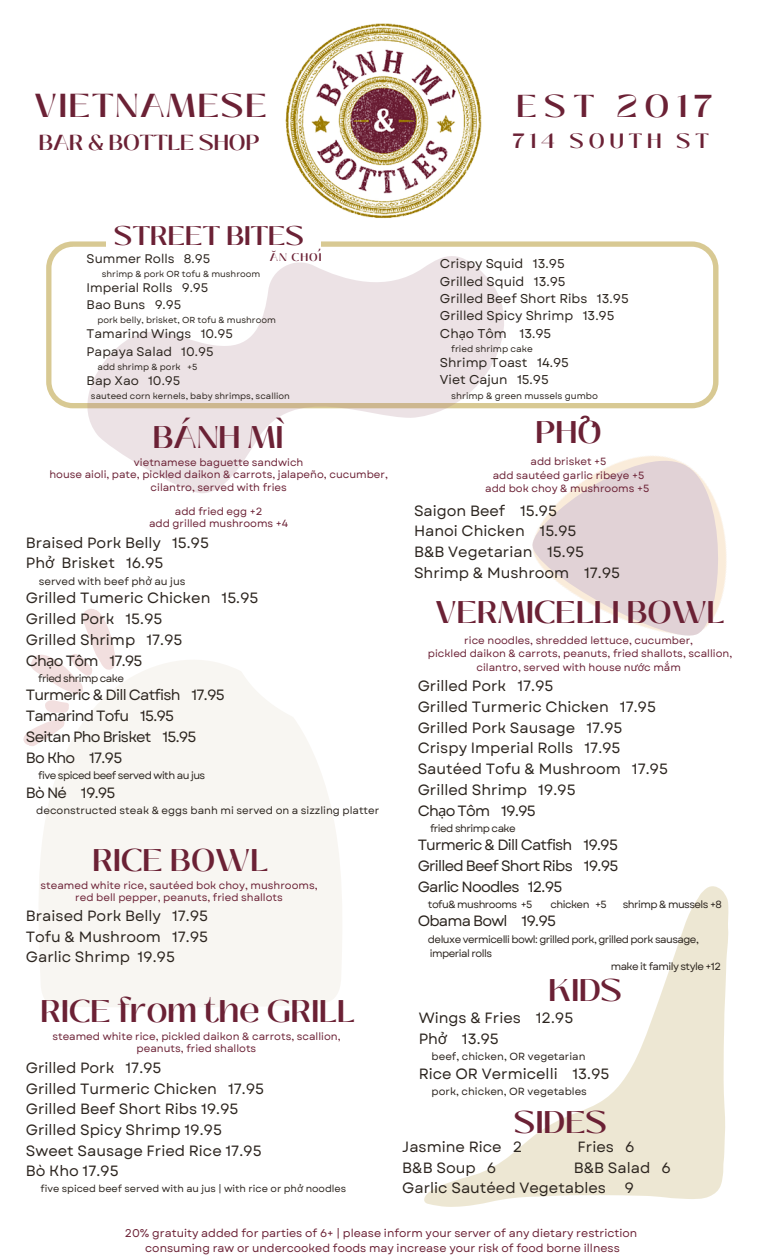
<style>
.page{position:relative;width:765px;height:1260px;background:#fff}
.page>*{position:absolute;margin:0;border:0;box-sizing:border-box;transform-origin:0 0}
.t1{font:42.75px "Be Vietnam";color:#6b2135}
.t2{font:600 33.12px "Black Mango";letter-spacing:.05em;color:#6b2135}
.t3{font:600 31.62px "Black Mango";letter-spacing:.24em;color:#6b2135}
.t4{font:600 31.25px "Black Mango";color:#6b2135}
.t5{font:600 26.88px "Black Mango";color:#6b2135}
.t6{font:600 21.62px "Black Mango";letter-spacing:-.005em;color:#6b2135}
.t7{font:600 20.62px "Black Mango";letter-spacing:.24em;color:#6b2135}
.t8{font:14.88px/20.6px "Garet";color:#2b241e}
.t9{font:14.88px/20.9px "Garet";letter-spacing:-.05em;color:#2b241e}
.t10{font:12.75px/17.4px "Garet";color:#2b241e}
.t11{font:12.5px/17.4px "Garet";color:#2b241e}
.t12{font:11.25px/15px "Garet";color:#6b2135;text-align:center}
.t13{font:600 11px "Black Mango";letter-spacing:.1em;color:#6b2135}
.t14{font:10.38px/12.1px "Garet";color:#6b2135;text-align:center}
.t15{font:10.38px "Garet";letter-spacing:-.05em;color:#2b241e}
.t16{font:10.38px "Garet";color:#2b241e}
.t17{font:9.88px "Garet";color:#2b241e}
.t18{font:9px "Garet";color:#2b241e}
.t19{font:8.75px "Garet";color:#2b241e}
.s1{font-family:"Noto Sans"}
</style>
<div class="page">
<img style="left:285px;top:23px;width:196px;height:196px">
<svg style="left:535px;top:456px;width:192px;height:180px;fill:#e1d2d6"></svg>
<div style="left:39px;top:660px;width:303px;height:347px;background:#f8f6f2"></div>
<svg style="left:23px;top:609px;width:108px;height:155px"></svg>
<svg style="left:424px;top:886px;width:305px;height:321px"></svg>
<svg style="left:46px;top:241px;width:673px;height:167px"></svg>
<div style="left:106px;top:235px;width:215px;height:17px;background:#fff"></div>
<svg style="left:87px;top:256px;width:417px;height:237px;fill:#ece2e5"></svg>
<svg style="left:229px;top:537px;width:306px;height:200px"></svg>
<h2 class="t2" style="left:34px;top:80px;width:235px">VIETNAMESE</h2>
<h3 class="t6" style="left:39px;top:127px;width:222px">BAR &amp; BOTTLE SHOP</h3>
<h3 class="t3" style="left:516px;top:82px;width:197px">EST 2017</h3>
<h3 class="t7" style="left:513px;top:126px;width:198px">714 SOUTH ST</h3>
<h3 class="t5" style="left:114px;top:215px;width:191px">STREET BITES</h3>
<p class="t11" style="left:87px;top:250px;width:125px">Summer Rolls 8.95</p>
<p class="t19" style="left:102px;top:267px;width:160px">shrimp &amp; pork OR tofu &amp; mushroom</p>
<p class="t11" style="left:87px;top:279px;width:123px">Imperial Rolls 9.95<br>Bao Buns 9.95</p>
<p class="t19" style="left:97px;top:314px;width:180px">pork belly, brisket, OR tofu &amp; mushroom</p>
<p class="t11" style="left:87px;top:325px;width:148px">Tamarind Wings 10.95<br>Papaya Salad 10.95</p>
<p class="t19" style="left:98px;top:360px;width:101px">add shrimp &amp; pork +5</p>
<p class="t11" style="left:87px;top:372px;width:95px">Bap Xao 10.95</p>
<p class="t19" style="left:91px;top:389px;width:200px">sauteed corn kernels, baby shrimps, scallion</p>
<p class="t13" style="left:270px;top:249px;width:55px">ĂN CHƠIƠ</p>
<h3 class="t4" style="left:153px;top:414px;width:133px">BÁNH MÌ</h3>
<p class="t14" style="left:49px;top:457px;width:340px">vietnamese baguette sandwich<br>house aioli, pate, pickled daikon &amp; carrots, jalapeño, cucumber, cilantro, served with fries</p>
<p class="t14" style="left:149px;top:505px;width:141px">add fried egg +2<br>add grilled mushrooms +4</p>
<p class="t8" style="left:26px;top:532px;width:185px">Braised Pork Belly 15.95<br>Ph<span class="s1">ở</span> Brisket 16.95</p>
<p class="t16" style="left:39px;top:574px;width:148px">served with beef ph<span class="s1">ở</span> au jus</p>
<p class="t8" style="left:26px;top:588px;width:234px">Grilled Tumeric Chicken 15.95<br>Grilled Pork 15.95<br>Grilled Shrimp 17.95<br>Ch<span class="s1">ạ</span>o Tôm 17.95</p>
<p class="t15" style="left:38px;top:671px;width:87px">fried shrimp cake</p>
<p class="t9" style="left:26px;top:685px;width:200px">Turmeric &amp; Dill Catfish 17.95<br>Tamarind Tofu 15.95<br>Seitan Pho Brisket 15.95<br>Bo Kho 17.95</p>
<p class="t15" style="left:38px;top:768px;width:169px">five spiced beef served with au jus</p>
<p class="t8" style="left:26px;top:782px;width:91px">Bò Né 19.95</p>
<p class="t16" style="left:36px;top:803px;width:345px">deconstructed steak &amp; eggs banh mi served on a sizzling platter</p>
<h3 class="t4" style="left:93px;top:836px;width:177px">RICE BOWL</h3>
<p class="t14" style="left:41px;top:879px;width:279px">steamed white rice, sautéed bok choy, mushrooms, red bell pepper, peanuts, fried shallots</p>
<p class="t8" style="left:26px;top:906px;width:184px;text-align:justify">Braised Pork Belly 17.95<br>Tofu &amp; Mushroom 17.95<br>Garlic Shrimp 19.95</p>
<h3 class="t4" style="left:41px;top:987px;width:316px">RICE from the GRILL</h3>
<p class="t14" style="left:52px;top:1030px;width:290px">steamed white rice, pickled daikon &amp; carrots, scallion, peanuts, fried shallots</p>
<p class="t8" style="left:26px;top:1058px;width:240px">Grilled Pork 17.95<br>Grilled Turmeric Chicken 17.95<br>Grilled Beef Short Ribs 19.95<br>Grilled Spicy Shrimp 19.95<br>Sweet Sausage Fried Rice 17.95<br>Bò Kho 17.95</p>
<p class="t17" style="left:41px;top:1181px;width:307px">five spiced beef served with au jus | with rice or ph<span class="s1">ở</span> noodles</p>
<p class="t10" style="left:440px;top:255px;width:190px">Crispy Squid 13.95<br>Grilled Squid 13.95<br>Grilled Beef Short Ribs 13.95<br>Grilled Spicy Shrimp 13.95<br>Ch<span class="s1">ạ</span>o Tôm 13.95</p>
<p class="t18" style="left:451px;top:342px;width:83px">fried shrimp cake</p>
<p class="t10" style="left:440px;top:354px;width:131px">Shrimp Toast 14.95<br>Viet Cajun 15.95</p>
<p class="t18" style="left:451px;top:389px;width:148px">shrimp &amp; green mussels gumbo</p>
<h1 class="t1" style="left:573px;top:398px;width:27px">ở</h1>
<h3 class="t4" style="left:536px;top:408px;width:68px">PHO</h3>
<p class="t14" style="left:485px;top:455px;width:166px;line-height:13.5px">add brisket +5<br>add sautéed garlic ribeye +5 add bok choy &amp; mushrooms +5</p>
<p class="t8" style="left:414px;top:500px;width:208px">Saigon Beef 15.95<br>Hanoi Chicken 15.95<br>B&amp;B Vegetarian 15.95<br>Shrimp &amp; Mushroom 17.95</p>
<h3 class="t4" style="left:435px;top:588px;width:291px">VERMICELLI BOWL</h3>
<p class="t14" style="left:428px;top:634px;width:306px;line-height:13.5px">rice noodles, shredded lettuce, cucumber,<br>pickled daikon &amp; carrots, peanuts, fried shallots, scallion, cilantro, served with house n<span class="s1">ướ</span>c mắm</p>
<p class="t8" style="left:418px;top:676px;width:252px">Grilled Pork 17.95<br>Grilled Turmeric Chicken 17.95<br>Grilled Pork Sausage 17.95<br>Crispy Imperial Rolls 17.95<br>Sautéed Tofu &amp; Mushroom 17.95<br>Grilled Shrimp 19.95<br>Ch<span class="s1">ạ</span>o Tôm 19.95</p>
<p class="t15" style="left:430px;top:821px;width:87px">fried shrimp cake</p>
<p class="t8" style="left:418px;top:835px;width:202px;text-align:justify">Turmeric &amp; Dill Catfish 19.95<br>Grilled Beef Short Ribs 19.95<br>Garlic Noodles 12.95</p>
<p class="t15" style="left:428px;top:897px;width:106px">tofu&amp; mushrooms +5</p>
<p class="t15" style="left:550px;top:897px;width:58px">chicken +5</p>
<p class="t15" style="left:623px;top:897px;width:101px">shrimp &amp; mussels +8</p>
<p class="t9" style="left:418px;top:911px;width:140px">Obama Bowl 19.95</p>
<p class="t15" style="left:428px;top:932px;width:272px">deluxe vermicelli bowl: grilled pork, grilled pork sausage,</p>
<p class="t15" style="left:430px;top:945px;width:64px">imperial rolls</p>
<p class="t15" style="left:611px;top:959px;width:112px">make it family style +12</p>
<h3 class="t4" style="left:549px;top:967px;width:75px">KIDS</h3>
<p class="t8" style="left:419px;top:1008px;width:156px">Wings &amp; Fries 12.95<br>Ph<span class="s1">ở</span> 13.95</p>
<p class="t16" style="left:432px;top:1049px;width:155px">beef, chicken, OR vegetarian</p>
<p class="t8" style="left:419px;top:1063px;width:192px">Rice OR Vermicelli 13.95</p>
<p class="t16" style="left:432px;top:1084px;width:157px">pork, chicken, OR vegetables</p>
<h3 class="t4" style="left:514px;top:1099px;width:94px">SIDES</h3>
<p class="t8" style="left:402px;top:1137px;width:122px">Jasmine Rice 2</p>
<p class="t8" style="left:578px;top:1137px;width:58px">Fries 6</p>
<p class="t8" style="left:402px;top:1157px;width:96px">B&amp;B Soup 6</p>
<p class="t8" style="left:402px;top:1157px;width:270px;text-indent:171px">B&amp;B Salad 6<br>Garlic Sautéed Vegetables 9</p>
<p class="t12" style="left:125px;top:1225px;width:514px">20% gratuity added for parties of 6+ | please inform your server of any dietary restriction consuming raw or undercooked foods may increase your risk of food borne illness</p>
</div>
